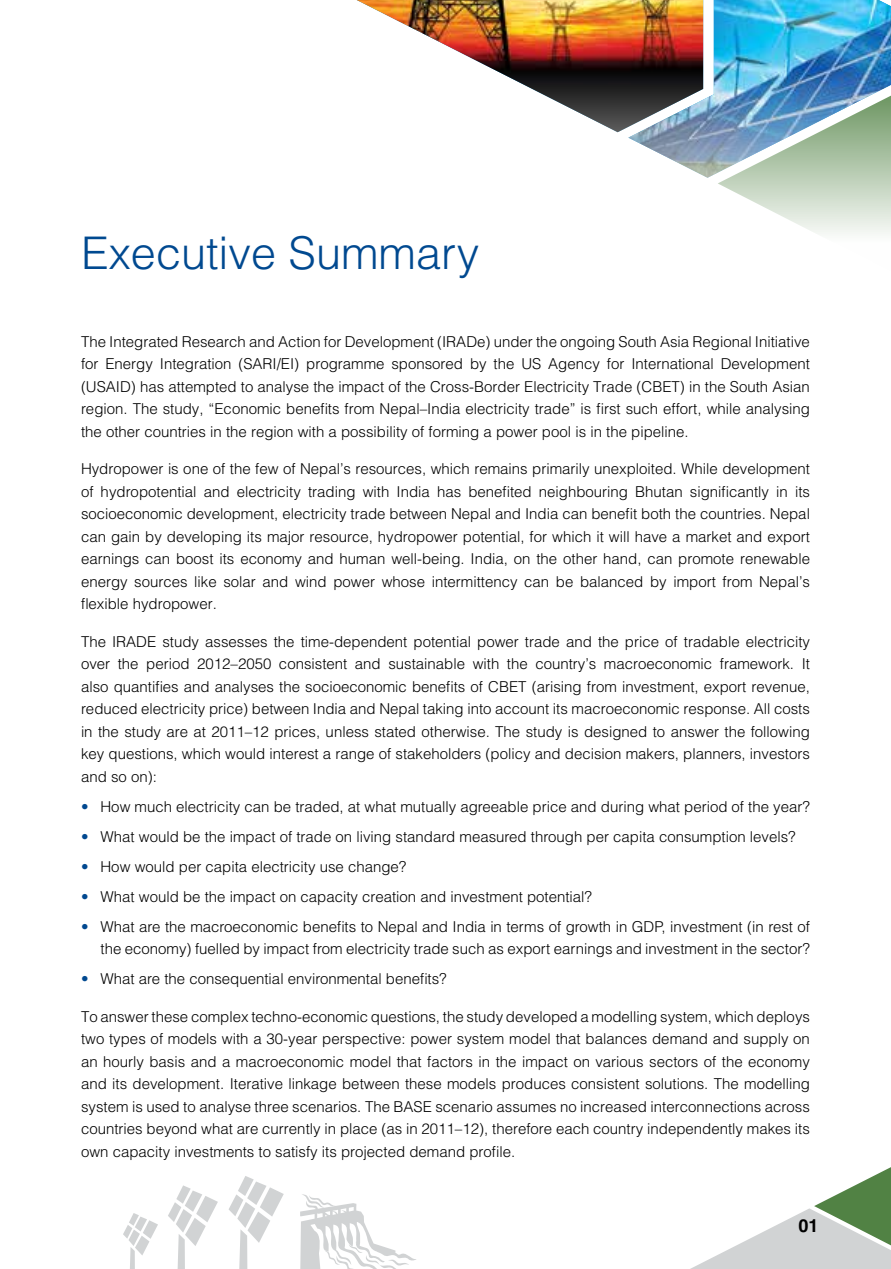
<style>
.page{position:relative;width:891px;height:1269px;background:#fff}
.page>*{position:absolute;margin:0;border:0;box-sizing:border-box;transform-origin:0 0}
.t1{font:300 45px "Helvetica LT Std";color:#004990}
.t2{font:700 18px "Helvetica LT Std";color:#000}
.t3{font:300 15px/22.5px "Helvetica LT Std";color:#000;text-align:justify}
.s1{color:#004990}
</style>
<div class="page">
<svg style="left:690px;top:1167px;width:201px;height:102px"></svg>
<svg style="left:229px;top:1176px;width:55px;height:93px"></svg>
<svg style="left:168px;top:1185px;width:50px;height:84px"></svg>
<svg style="left:123px;top:1213px;width:35px;height:56px"></svg>
<svg style="left:300px;top:1194px;width:116px;height:75px"></svg>
<img style="left:357px;top:0;width:271px;height:132px">
<img style="left:628px;top:0;width:263px;height:178px">
<svg style="left:875px;top:0;width:16px;height:2px"></svg>
<svg style="left:718px;top:89px;width:173px;height:145px"></svg>
<h1 class="t1" style="left:81px;top:224px;width:400px">Executive Summary</h1>
<p class="t3" style="left:81px;top:330px;width:731px">The Integrated Research and Action for Development (IRADe) under the ongoing South Asia Regional Initiative for Energy Integration (SARI/EI) programme sponsored by the US Agency for International Development (USAID) has attempted to analyse the impact of the Cross-Border Electricity Trade (CBET) in the South Asian region. The study, “Economic benefits from Nepal–India electricity trade” is first such effort, while analysing the other countries in the region with a possibility of forming a power pool is in the pipeline.</p>
<p class="t3" style="left:81px;top:457px;width:731px">Hydropower is one of the few of Nepal’s resources, which remains primarily unexploited. While development of hydropotential and electricity trading with India has benefited neighbouring Bhutan significantly in its socioeconomic development, electricity trade between Nepal and India can benefit both the countries. Nepal can gain by developing its major resource, hydropower potential, for which it will have a market and export earnings can boost its economy and human well-being. India, on the other hand, can promote renewable energy sources like solar and wind power whose intermittency can be balanced by import from Nepal’s flexible hydropower.</p>
<p class="t3" style="left:81px;top:630px;width:731px">The IRADE study assesses the time-dependent potential power trade and the price of tradable electricity over the period 2012–2050 consistent and sustainable with the country’s macroeconomic framework. It also quantifies and analyses the socioeconomic benefits of CBET (arising from investment, export revenue, reduced electricity price) between India and Nepal taking into account its macroeconomic response. All costs in the study are at 2011–12 prices, unless stated otherwise. The study is designed to answer the following key questions, which would interest a range of stakeholders (policy and decision makers, planners, investors and so on):</p>
<p class="t3" style="left:81px;top:795px;width:730px"><span class="s1">•</span> How much electricity can be traded, at what mutually agreeable price and during what period of the year?</p>
<p class="t3" style="left:81px;top:825px;width:716px"><span class="s1">•</span> What would be the impact of trade on living standard measured through per capita consumption levels?</p>
<p class="t3" style="left:81px;top:855px;width:327px"><span class="s1">•</span> How would per capita electricity use change?</p>
<p class="t3" style="left:81px;top:885px;width:513px"><span class="s1">•</span> What would be the impact on capacity creation and investment potential?</p>
<p class="t3" style="left:81px;top:915px;width:731px;text-align:right"><span class="s1">•</span> What are the macroeconomic benefits to Nepal and India in terms of growth in GDP, investment (in rest of the economy) fuelled by impact from electricity trade such as export earnings and investment in the sector?</p>
<p class="t3" style="left:81px;top:967px;width:367px"><span class="s1">•</span> What are the consequential environmental benefits?</p>
<p class="t3" style="left:81px;top:1005px;width:731px">To answer these complex techno-economic questions, the study developed a modelling system, which deploys two types of models with a 30-year perspective: power system model that balances demand and supply on an hourly basis and a macroeconomic model that factors in the impact on various sectors of the economy and its development. Iterative linkage between these models produces consistent solutions. The modelling system is used to analyse three scenarios. The BASE scenario assumes no increased interconnections across countries beyond what are currently in place (as in 2011–12), therefore each country independently makes its own capacity investments to satisfy its projected demand profile.</p>
<p class="t2" style="left:798px;top:1215px;width:22px">01</p>
</div>
